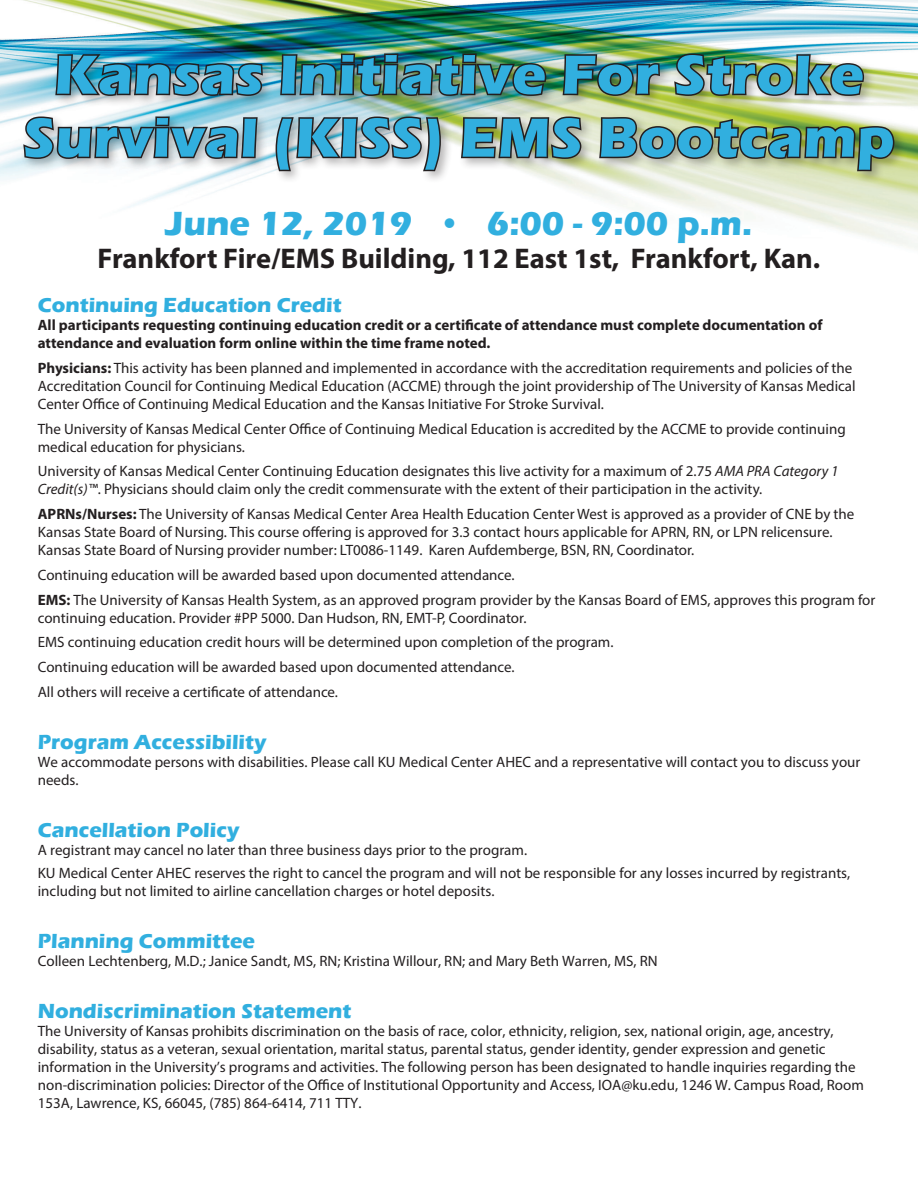
<style>
.page{position:relative;width:918px;height:1188px;background:#fff}
.page>*{position:absolute;margin:0;border:0;box-sizing:border-box;transform-origin:0 0}
.t1{font:700 57px/63px "Eras ITC";letter-spacing:.01em;color:#31afdf;text-align:center}
.t2{font:700 34.5px "Eras ITC";color:#31afdf}
.t3{font:700 28.5px "Myriad Pro";color:#231f20}
.t4{font:700 21px "Eras ITC";color:#31afdf}
.t5{font:15px/18px "Myriad Pro";color:#231f20}
.t6{font:700 15px/18px "Myriad Pro";color:#231f20}
.s1{font-weight:700}
.s2{font-style:italic}
</style>
<div class="page">
<img style="left:0;top:0;width:918px;height:248px">
<div style="left:20px;top:49px;width:887px;height:135px;background:#231f20;opacity:.31"></div>
<img style="left:21px;top:0;width:244px;height:248px">
<img style="left:274px;top:0;width:622px;height:235px">
<p class="t1" style="left:23px;top:43px;width:873px">Kansas Initiative For Stroke<br>Survival (KISS) EMS Bootcamp</p>
<p class="t2" style="left:166px;top:203px;width:588px">June 12, 2019 • 6:00 - 9:00 p.m.</p>
<p class="t3" style="left:98px;top:240px;width:724px">Frankfort Fire/EMS Building, 112 East 1st, Frankfort, Kan.</p>
<p class="t4" style="left:38px;top:293px;width:305px">Continuing Education Credit</p>
<p class="t6" style="left:38px;top:316px;width:786px">All participants requesting continuing education credit or a certificate of attendance must complete documentation of attendance and evaluation form online within the time frame noted.</p>
<p class="t5" style="left:38px;top:359px;width:819px"><span class="s1">Physicians:</span> This activity has been planned and implemented in accordance with the accreditation requirements and policies of the<br>Accreditation Council for Continuing Medical Education (ACCME) through the joint providership of The University of Kansas Medical<br>Center Office of Continuing Medical Education and the Kansas Initiative For Stroke Survival.</p>
<p class="t5" style="left:38px;top:419px;width:809px">The University of Kansas Medical Center Office of Continuing Medical Education is accredited by the ACCME to provide continuing medical education for physicians.</p>
<p class="t5" style="left:38px;top:462px;width:802px">University of Kansas Medical Center Continuing Education designates this live activity for a maximum of 2.75 <span class="s2">AMA PRA Category 1<br>Credit(s)™</span>. Physicians should claim only the credit commensurate with the extent of their participation in the activity.</p>
<p class="t5" style="left:38px;top:505px;width:818px"><span class="s1">APRNs/Nurses:</span> The University of Kansas Medical Center Area Health Education Center West is approved as a provider of CNE by the<br>Kansas State Board of Nursing. This course offering is approved for 3.3 contact hours applicable for APRN, RN, or LPN relicensure.<br>Kansas State Board of Nursing provider number: LT0086-1149. Karen Aufdemberge, BSN, RN, Coordinator.</p>
<p class="t5" style="left:38px;top:566px;width:478px">Continuing education will be awarded based upon documented attendance.</p>
<p class="t5" style="left:38px;top:590px;width:839px"><span class="s1">EMS:</span> The University of Kansas Health System, as an approved program provider by the Kansas Board of EMS, approves this program for continuing education. Provider #PP 5000. Dan Hudson, RN, EMT-P, Coordinator.</p>
<p class="t5" style="left:38px;top:633px;width:577px">EMS continuing education credit hours will be determined upon completion of the program.</p>
<p class="t5" style="left:38px;top:658px;width:478px">Continuing education will be awarded based upon documented attendance.</p>
<p class="t5" style="left:38px;top:683px;width:302px">All others will receive a certificate of attendance.</p>
<p class="t4" style="left:38px;top:730px;width:230px">Program Accessibility</p>
<p class="t5" style="left:38px;top:753px;width:824px">We accommodate persons with disabilities. Please call KU Medical Center AHEC and a representative will contact you to discuss your needs.</p>
<p class="t4" style="left:38px;top:818px;width:203px">Cancellation Policy</p>
<p class="t5" style="left:38px;top:841px;width:491px">A registrant may cancel no later than three business days prior to the program.</p>
<p class="t5" style="left:38px;top:863px;width:814px">KU Medical Center AHEC reserves the right to cancel the program and will not be responsible for any losses incurred by registrants, including but not limited to airline cancellation charges or hotel deposits.</p>
<p class="t4" style="left:38px;top:929px;width:219px">Planning Committee</p>
<p class="t5" style="left:38px;top:952px;width:621px">Colleen Lechtenberg, M.D.; Janice Sandt, MS, RN; Kristina Willour, RN; and Mary Beth Warren, MS, RN</p>
<p class="t4" style="left:38px;top:999px;width:315px">Nondiscrimination Statement</p>
<p class="t5" style="left:38px;top:1022px;width:828px">The University of Kansas prohibits discrimination on the basis of race, color, ethnicity, religion, sex, national origin, age, ancestry, disability, status as a veteran, sexual orientation, marital status, parental status, gender identity, gender expression and genetic information in the University’s programs and activities. The following person has been designated to handle inquiries regarding the non-discrimination policies: Director of the Office of Institutional Opportunity and Access, IOA@ku.edu, 1246 W. Campus Road, Room 153A, Lawrence, KS, 66045, (785) 864-6414, 711 TTY.</p>
</div>
